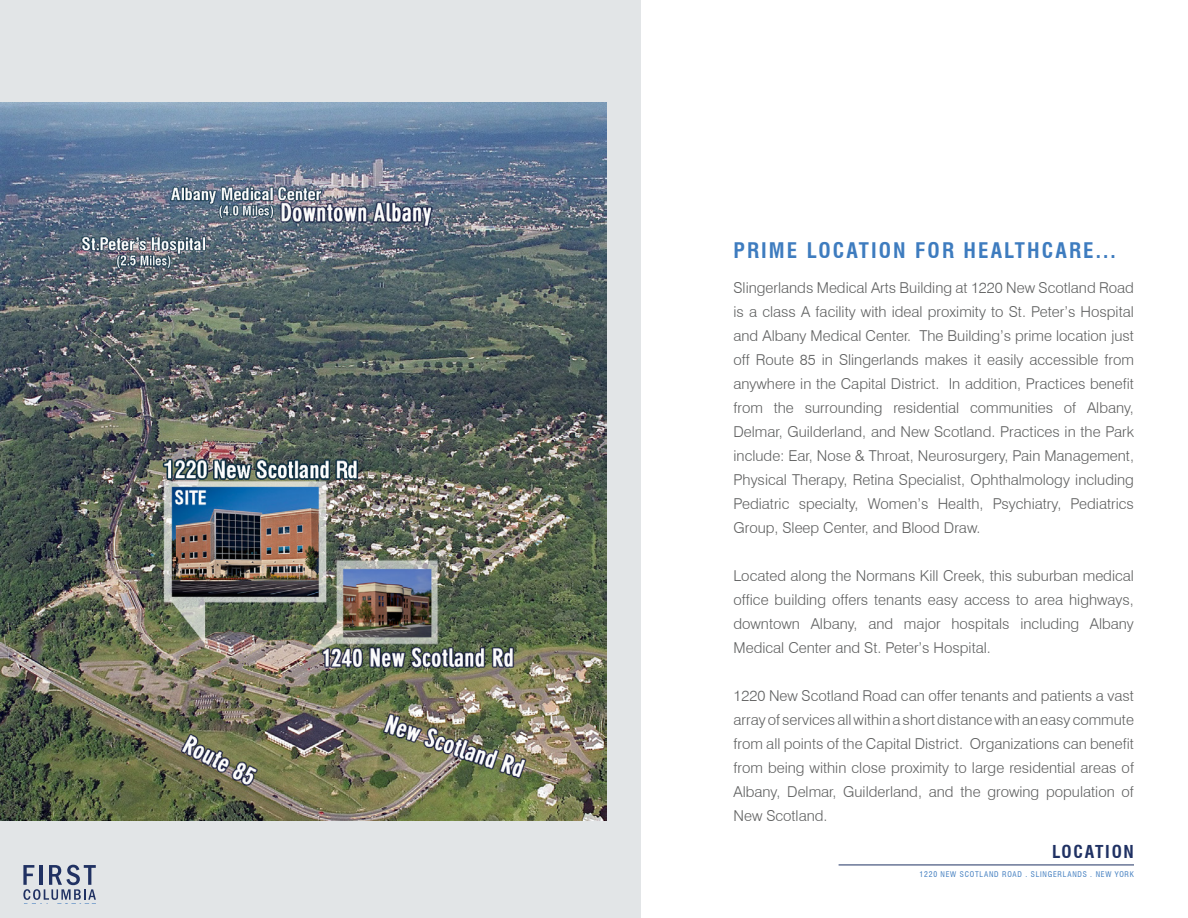
<style>
.page{position:relative;width:1188px;height:918px;background:#fff}
.page>*{position:absolute;margin:0;border:0;box-sizing:border-box;transform-origin:0 0}
.t1{font:700 condensed 21px "Swiss 721 BT";letter-spacing:.1em;color:#3e7cbf}
.t2{font:700 condensed 17.4px "Swiss 721 BT";letter-spacing:.1em;color:#1f3163}
.t3{font:300 15px/24px "Swiss 721 BT";color:#5f6060;text-align:justify}
.t4{font:condensed 7.65px "Swiss 721 BT";letter-spacing:.1em;color:#3f7cbf}
</style>
<div class="page">
<div style="left:0;top:0;width:641px;height:918px;background:#e2e5e7"></div>
<hr style="left:839px;top:865px;width:295px;height:1px;background:#1f3163">
<img style="left:0;top:103px;width:607px;height:718px">
<svg style="left:23px;top:865px;width:73px;height:35px"></svg>
<h1 class="t1" style="left:734px;top:238px;width:384px">PRIME LOCATION FOR HEALTHCARE...</h1>
<p class="t3" style="left:734px;top:276px;width:402px">Slingerlands Medical Arts Building at 1220 New Scotland Road is a class A facility with ideal proximity to St. Peter’s Hospital and Albany Medical Center. The Building’s prime location just off Route 85 in Slingerlands makes it easily accessible from anywhere in the Capital District. In addition, Practices benefit from the surrounding residential communities of Albany, Delmar, Guilderland, and New Scotland. Practices in the Park include: Ear, Nose &amp; Throat, Neurosurgery, Pain Management, Physical Therapy, Retina Specialist, Ophthalmology including Pediatric specialty, Women’s Health, Psychiatry, Pediatrics Group, Sleep Center, and Blood Draw.</p>
<p class="t3" style="left:734px;top:564px;width:402px">Located along the Normans Kill Creek, this suburban medical office building offers tenants easy access to area highways, downtown Albany, and major hospitals including Albany Medical Center and St. Peter’s Hospital.</p>
<p class="t3" style="left:734px;top:684px;width:402px">1220 New Scotland Road can offer tenants and patients a vast array of services all within a short distance with an easy commute from all points of the Capital District. Organizations can benefit from being within close proximity to large residential areas of Albany, Delmar, Guilderland, and the growing population of New Scotland.</p>
<p class="t2" style="left:1052px;top:842px;width:83px">LOCATION</p>
<p class="t4" style="left:920px;top:869px;width:216px">1220 NEW SCOTLAND ROAD . SLINGERLANDS . NEW YORK</p>
</div>
